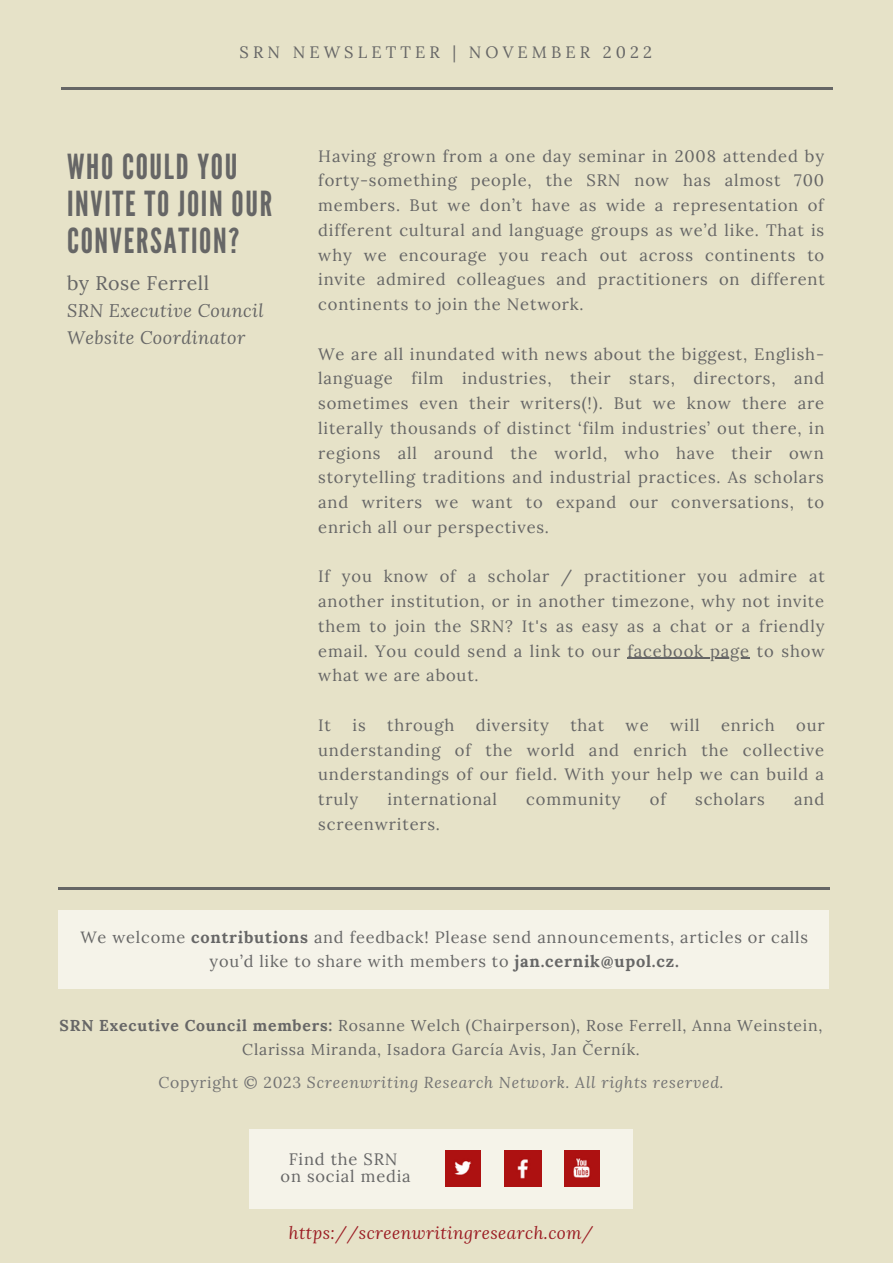
<style>
.page{position:relative;width:893px;height:1264px;background:#fff}
.page>*{position:absolute;margin:0;border:0;box-sizing:border-box;transform-origin:0 0}
.t1{font:34.5px/37px "League Gothic";letter-spacing:.05em;color:#666}
.t2{font:19.65px "Lora";letter-spacing:.025em;color:#666}
.t3{font:italic 18.15px/27px "Lora";letter-spacing:.025em;color:#666}
.t4{font:italic 17.25px "Lora";letter-spacing:.025em;color:#9b1c23}
.t5{font:16.5px/24.8px "Lora";letter-spacing:.05em;color:#666;text-align:justify}
.t6{font:16.5px "Lora";letter-spacing:.25em;color:#666}
.t7{font:16.35px/24.8px "Lora";letter-spacing:.05em;color:#666;text-align:center}
.t8{font:15.75px/24px "Lora";letter-spacing:.05em;color:#666;text-align:center}
.t9{font:italic 15.75px "Lora";letter-spacing:.05em;color:#737373}
.s1{font-weight:700}
.s2{font-style:normal}
</style>
<div class="page">
<div style="left:0;top:0;width:892px;height:1262px;background:#e6e2c8"></div>
<hr style="left:61px;top:87px;width:771px;height:3px;background:#666">
<hr style="left:59px;top:887px;width:771px;height:3px;background:#666">
<div style="left:59px;top:910px;width:770px;height:79px;background:#f5f3e9"></div>
<div style="left:249px;top:1128px;width:383px;height:80px;background:#f5f3e9"></div>
<hr style="left:627px;top:657px;width:123px;height:1px;background:#666">
<img style="left:446px;top:1150px;width:34px;height:36px">
<img style="left:504px;top:1150px;width:37px;height:36px">
<img style="left:564px;top:1150px;width:35px;height:36px">
<p class="t6" style="left:239px;top:42px;width:414px">SRN NEWSLETTER | NOVEMBER 2022</p>
<h1 class="t1" style="left:67px;top:149px;width:207px">WHO COULD YOU<br>INVITE TO JOIN OUR<br>CONVERSATION?</h1>
<p class="t2" style="left:67px;top:270px;width:143px">by Rose Ferrell</p>
<p class="t3" style="left:67px;top:296px;width:198px">SRN Executive Council<br>Website Coordinator</p>
<p class="t5" style="left:318px;top:143px;width:508px">Having grown from a one day seminar in 2008 attended by forty-something people, the SRN now has almost 700 members. But we don’t have as wide a representation of different cultural and language groups as we’d like. That is why we encourage you reach out across continents to invite admired colleagues and practitioners on different continents to join the Network.</p>
<p class="t5" style="left:318px;top:341px;width:507px">We are all inundated with news about the biggest, English&shy;language film industries, their stars, directors, and sometimes even their writers(!). But we know there are literally thousands of distinct ‘film industries’ out there, in regions all around the world, who have their own storytelling traditions and industrial practices. As scholars and writers we want to expand our conversations, to enrich all our perspectives.</p>
<p class="t5" style="left:318px;top:564px;width:508px">If you know of a scholar / practitioner you admire at another institution, or in another timezone, why not invite them to join the SRN? It's as easy as a chat or a friendly email. You could send a link to our facebook page to show what we are about.</p>
<p class="t5" style="left:318px;top:712px;width:14px">It</p>
<p class="t5" style="left:352px;top:712px;width:15px">is</p>
<p class="t5" style="left:387px;top:712px;width:69px">through</p>
<p class="t5" style="left:475px;top:712px;width:75px">diversity</p>
<p class="t5" style="left:570px;top:712px;width:35px">that</p>
<p class="t5" style="left:625px;top:712px;width:25px">we</p>
<p class="t5" style="left:670px;top:712px;width:31px">will</p>
<p class="t5" style="left:721px;top:712px;width:55px">enrich</p>
<p class="t5" style="left:318px;top:712px;width:508px;text-indent:478px">our understanding of the world and enrich the collective understandings of our field. With your help we can build a truly</p>
<p class="t5" style="left:387px;top:786px;width:111px">international</p>
<p class="t5" style="left:526px;top:786px;width:96px">community</p>
<p class="t5" style="left:649px;top:786px;width:18px">of</p>
<p class="t5" style="left:695px;top:786px;width:71px">scholars</p>
<p class="t5" style="left:794px;top:786px;width:32px">and</p>
<p class="t5" style="left:318px;top:811px;width:123px">screenwriters.</p>
<p class="t7" style="left:80px;top:924px;width:729px">We welcome <span class="s1">contributions</span> and feedback! Please send announcements, articles or calls you’d like to share with members to <span class="s1">jan.cernik@upol.cz.</span></p>
<p class="t8" style="left:60px;top:1012px;width:764px"><span class="s1">SRN Executive Council members:</span> Rosanne Welch (Chairperson), Rose Ferrell, Anna Weinstein,<br>Clarissa Miranda, Isadora García Avis, Jan Černík.</p>
<p class="t9" style="left:158px;top:1071px;width:566px"><span class="s2">Copyright © 2023</span> Screenwriting Research Network. All rights reserved.</p>
<p class="t5" style="left:280px;top:1150px;width:132px;line-height:16.8px;text-align:center">Find the SRN on social media</p>
<p class="t4" style="left:289px;top:1221px;width:306px">https://screenwritingresearch.com/</p>
</div>
